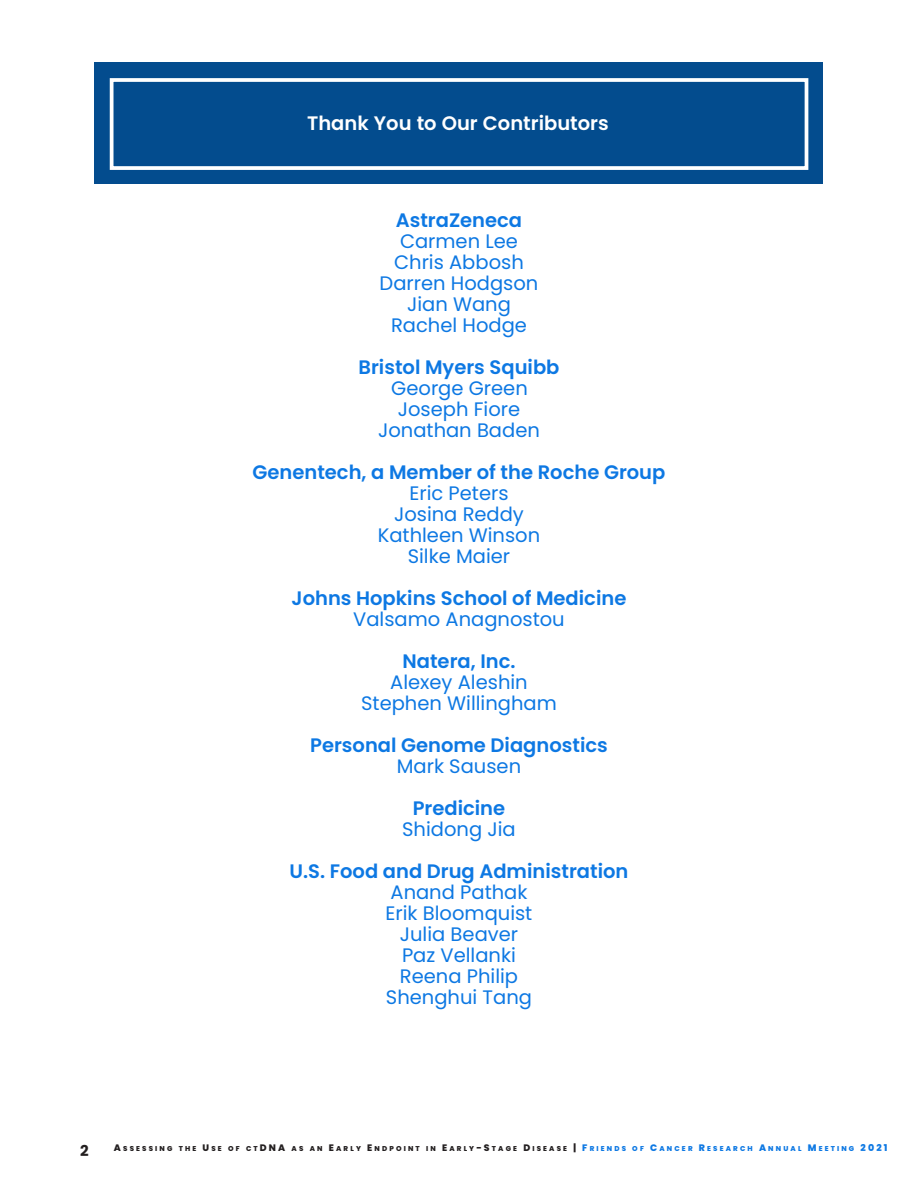
<style>
.page{position:relative;width:918px;height:1188px;background:#fff}
.page>*{position:absolute;margin:0;border:0;box-sizing:border-box;transform-origin:0 0}
.t1{font:19.5px/21px "Poppins";color:#0d78e3;text-align:center}
.t2{font:600 19.5px "Poppins";color:#0d78e3}
.t3{font:600 19.5px "Poppins";color:#fff}
.t4{font:700 15px "Poppins";color:#231f20}
.t5{font:800 7.05px "Poppins";letter-spacing:.305em;color:#231f20}
.s1{font-size:9.3px}
.s2{font-size:9.3px;color:#0d78e3}
.s3{color:#0d78e3}
</style>
<div class="page">
<div style="left:94px;top:62px;width:729px;height:122px;background:#034c8e"></div>
<div style="left:110px;top:78px;width:698px;height:92px;border:4px solid #fff"></div>
<p class="t3" style="left:307px;top:112px;width:303px">Thank You to Our Contributors</p>
<p class="t2" style="left:396px;top:209px;width:128px">AstraZeneca</p>
<p class="t1" style="left:380px;top:231px;width:160px">Carmen Lee<br>Chris Abbosh<br>Darren Hodgson<br>Jian Wang<br>Rachel Hodge</p>
<p class="t2" style="left:359px;top:356px;width:202px">Bristol Myers Squibb</p>
<p class="t1" style="left:378px;top:378px;width:163px">George Green<br>Joseph Fiore<br>Jonathan Baden</p>
<p class="t2" style="left:253px;top:461px;width:414px">Genentech, a Member of the Roche Group</p>
<p class="t1" style="left:378px;top:483px;width:164px">Eric Peters<br>Josina Reddy<br>Kathleen Winson<br>Silke Maier</p>
<p class="t2" style="left:292px;top:587px;width:336px">Johns Hopkins School of Medicine</p>
<p class="t1" style="left:353px;top:609px;width:213px">Valsamo Anagnostou</p>
<p class="t2" style="left:403px;top:650px;width:114px">Natera, Inc.</p>
<p class="t1" style="left:361px;top:672px;width:197px">Alexey Aleshin<br>Stephen Willingham</p>
<p class="t2" style="left:310px;top:734px;width:299px">Personal Genome Diagnostics</p>
<p class="t1" style="left:397px;top:756px;width:126px">Mark Sausen</p>
<p class="t2" style="left:413px;top:797px;width:94px">Predicine</p>
<p class="t1" style="left:402px;top:819px;width:115px">Shidong Jia</p>
<p class="t2" style="left:290px;top:860px;width:340px">U.S. Food and Drug Administration</p>
<p class="t1" style="left:386px;top:882px;width:148px">Anand Pathak<br>Erik Bloomquist<br>Julia Beaver<br>Paz Vellanki<br>Reena Philip<br>Shenghui Tang</p>
<p class="t4" style="left:80px;top:1144px;width:10px">2</p>
<p class="t5" style="left:114px;top:1145px;width:775px"><span class="s1">A</span>SSESSING THE <span class="s1">U</span>SE OF CT<span class="s1">DNA</span> AS AN <span class="s1">E</span>ARLY <span class="s1">E</span>NDPOINT IN <span class="s1">E</span>ARLY<span class="s1">-S</span>TAGE <span class="s1">D</span>ISEASE <span class="s1">|</span> <span class="s2">F</span><span class="s3">RIENDS OF</span> <span class="s2">C</span><span class="s3">ANCER</span> <span class="s2">R</span><span class="s3">ESEARCH</span> <span class="s2">A</span><span class="s3">NNUAL</span> <span class="s2">M</span><span class="s3">EETING</span> <span class="s2">2021</span></p>
</div>
